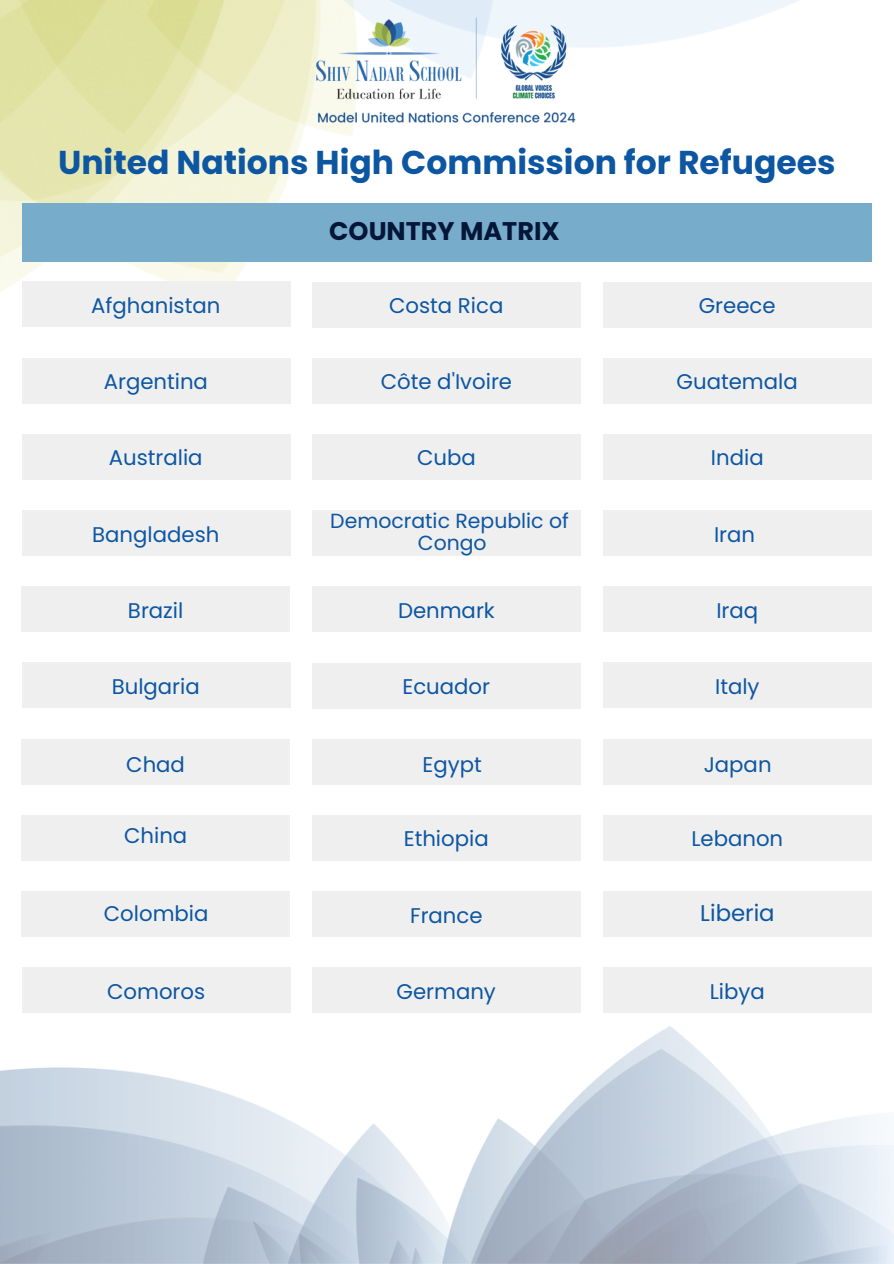
<style>
.page{position:relative;width:894px;height:1264px;background:#fff}
.page>*{position:absolute;margin:0;border:0;box-sizing:border-box;transform-origin:0 0}
.t1{font:700 33px "Poppins";color:#0d56a2}
.t2{font:700 25.5px "Poppins";color:#051638}
.t3{font:22.8px "Poppins";color:#0d56a2}
.t4{font:21.3px "Poppins";color:#0d56a2}
.t5{font:20.4px "Poppins";color:#0d56a2}
</style>
<div class="page">
<img style="left:0;top:1026px;width:893px;height:237px">
<div style="left:22px;top:281px;width:268px;height:46px;background:#efefef"></div>
<div style="left:312px;top:358px;width:268px;height:45px;background:#efefef"></div>
<div style="left:603px;top:434px;width:268px;height:45px;background:#efefef"></div>
<div style="left:22px;top:358px;width:268px;height:45px;background:#efefef"></div>
<div style="left:312px;top:434px;width:268px;height:46px;background:#efefef"></div>
<div style="left:603px;top:510px;width:268px;height:46px;background:#efefef"></div>
<div style="left:22px;top:434px;width:268px;height:45px;background:#efefef"></div>
<div style="left:312px;top:510px;width:268px;height:46px;background:#efefef"></div>
<div style="left:603px;top:586px;width:268px;height:46px;background:#efefef"></div>
<div style="left:22px;top:510px;width:268px;height:46px;background:#efefef"></div>
<div style="left:312px;top:586px;width:268px;height:46px;background:#efefef"></div>
<div style="left:603px;top:662px;width:268px;height:46px;background:#efefef"></div>
<div style="left:22px;top:586px;width:268px;height:46px;background:#efefef"></div>
<div style="left:312px;top:662px;width:268px;height:46px;background:#efefef"></div>
<div style="left:603px;top:738px;width:268px;height:46px;background:#efefef"></div>
<div style="left:22px;top:662px;width:268px;height:46px;background:#efefef"></div>
<div style="left:312px;top:739px;width:268px;height:45px;background:#efefef"></div>
<div style="left:603px;top:815px;width:268px;height:45px;background:#efefef"></div>
<div style="left:22px;top:738px;width:268px;height:46px;background:#efefef"></div>
<div style="left:312px;top:815px;width:268px;height:45px;background:#efefef"></div>
<div style="left:603px;top:891px;width:268px;height:45px;background:#efefef"></div>
<div style="left:22px;top:815px;width:268px;height:45px;background:#efefef"></div>
<div style="left:312px;top:891px;width:268px;height:46px;background:#efefef"></div>
<div style="left:603px;top:967px;width:268px;height:46px;background:#efefef"></div>
<div style="left:22px;top:891px;width:268px;height:45px;background:#efefef"></div>
<div style="left:312px;top:967px;width:268px;height:46px;background:#efefef"></div>
<div style="left:22px;top:967px;width:268px;height:46px;background:#efefef"></div>
<div style="left:603px;top:282px;width:268px;height:45px;background:#efefef"></div>
<div style="left:312px;top:282px;width:268px;height:45px;background:#efefef"></div>
<div style="left:603px;top:358px;width:268px;height:45px;background:#efefef"></div>
<img style="left:292px;top:4px;width:304px;height:138px">
<div style="left:22px;top:203px;width:849px;height:58px;background:#77accb"></div>
<h3 class="t1" style="left:58px;top:139px;width:778px">United Nations High Commission for Refugees</h3>
<h3 class="t2" style="left:329px;top:213px;width:232px">COUNTRY MATRIX</h3>
<p class="t4" style="left:91px;top:290px;width:131px">Afghanistan</p>
<h3 class="t4" style="left:389px;top:290px;width:116px">Costa Rica</h3>
<h3 class="t4" style="left:698px;top:290px;width:78px">Greece</h3>
<h3 class="t4" style="left:104px;top:367px;width:106px">Argentina</h3>
<h1 class="t4" style="left:380px;top:367px;width:133px">Côte d'Ivoire</h1>
<h3 class="t4" style="left:676px;top:367px;width:123px">Guatemala</h3>
<h3 class="t4" style="left:109px;top:443px;width:95px">Australia</h3>
<h3 class="t4" style="left:417px;top:443px;width:60px">Cuba</h3>
<h2 class="t4" style="left:710px;top:443px;width:54px">India</h2>
<h3 class="t4" style="left:92px;top:519px;width:128px">Bangladesh</h3>
<h3 class="t5" style="left:330px;top:507px;width:240px">Democratic Republic of</h3>
<h3 class="t5" style="left:418px;top:528px;width:70px">Congo</h3>
<h3 class="t4" style="left:713px;top:519px;width:43px">Iran</h3>
<p class="t4" style="left:128px;top:595px;width:57px">Brazil</p>
<h3 class="t4" style="left:398px;top:595px;width:98px">Denmark</h3>
<h3 class="t4" style="left:716px;top:595px;width:43px">Iraq</h3>
<h3 class="t4" style="left:112px;top:671px;width:89px">Bulgaria</h3>
<p class="t4" style="left:402px;top:671px;width:89px">Ecuador</p>
<h3 class="t4" style="left:715px;top:671px;width:46px">Italy</h3>
<h3 class="t4" style="left:126px;top:749px;width:60px">Chad</h3>
<h3 class="t4" style="left:422px;top:749px;width:61px">Egypt</h3>
<h3 class="t4" style="left:703px;top:749px;width:69px">Japan</h3>
<h3 class="t4" style="left:124px;top:820px;width:65px">China</h3>
<h3 class="t4" style="left:403px;top:824px;width:86px">Ethiopia</h3>
<h3 class="t4" style="left:691px;top:824px;width:93px">Lebanon</h3>
<h3 class="t4" style="left:104px;top:898px;width:106px">Colombia</h3>
<h3 class="t4" style="left:410px;top:900px;width:74px">France</h3>
<h3 class="t3" style="left:700px;top:897px;width:76px">Liberia</h3>
<h3 class="t4" style="left:107px;top:976px;width:99px">Comoros</h3>
<h3 class="t4" style="left:396px;top:976px;width:101px">Germany</h3>
<h3 class="t4" style="left:709px;top:976px;width:57px">Libya</h3>
</div>
